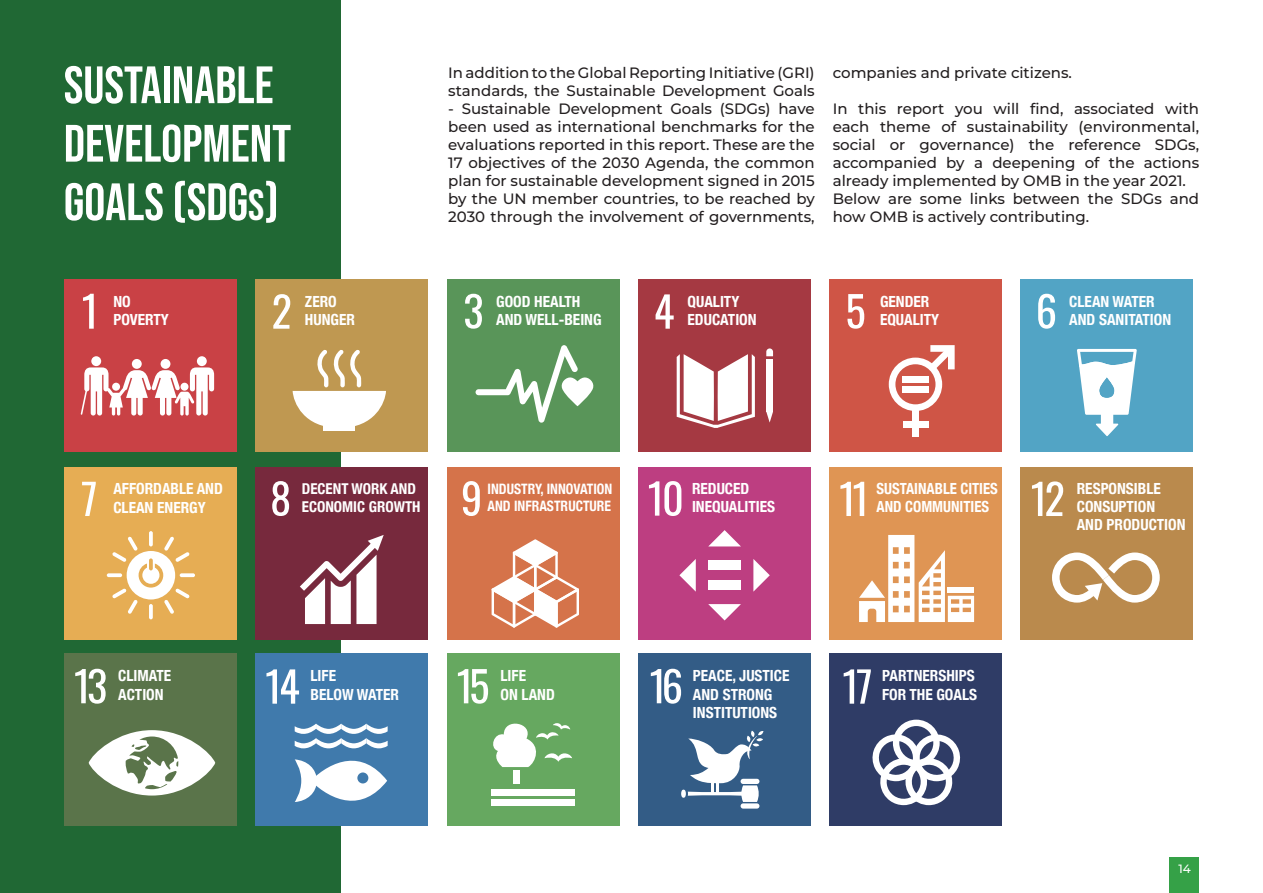
<style>
.page{position:relative;width:1263px;height:893px;background:#fff}
.page>*{position:absolute;margin:0;border:0;box-sizing:border-box;transform-origin:0 0}
.t1{font:52.5px/58.5px "Bebas Neue";color:#fff}
.t2{font:700 condensed 15.3px/18.5px "Helvetica Neue";color:#fff}
.t3{font:700 condensed 15.3px/18.5px "Helvetica Neue";color:#fff;scale:.96 1}
.t4{font:500 15px/18px "Montserrat";color:#231f20}
.t5{font:700 condensed 15px/17.9px "Helvetica Neue";color:#fff}
.t6{font:700 condensed 14.4px/17.2px "Helvetica Neue";color:#fff;scale:.95 1}
.t7{font:500 12px "Montserrat";color:#fff}
.s1{font-size:43.5px}
</style>
<div class="page">
<svg style="left:1170px;top:857px;width:29px;height:36px"></svg>
<div style="left:0;top:0;width:340px;height:893px;background:#206834"></div>
<div style="left:64px;top:279px;width:172px;height:173px;background:#c94145"></div>
<div style="left:255px;top:279px;width:173px;height:173px;background:#bf9851"></div>
<div style="left:447px;top:279px;width:172px;height:173px;background:#599559"></div>
<div style="left:638px;top:279px;width:173px;height:173px;background:#a53942"></div>
<div style="left:829px;top:279px;width:173px;height:173px;background:#cf5546"></div>
<div style="left:1020px;top:279px;width:173px;height:173px;background:#52a4c5"></div>
<div style="left:64px;top:467px;width:172px;height:173px;background:#e6ad54"></div>
<div style="left:255px;top:467px;width:173px;height:173px;background:#77293d"></div>
<div style="left:447px;top:467px;width:172px;height:173px;background:#d5734a"></div>
<div style="left:638px;top:467px;width:173px;height:173px;background:#bd3e81"></div>
<div style="left:829px;top:467px;width:173px;height:173px;background:#df9554"></div>
<div style="left:1020px;top:467px;width:173px;height:173px;background:#ba8a4d"></div>
<div style="left:64px;top:653px;width:172px;height:173px;background:#5a744a"></div>
<div style="left:255px;top:653px;width:173px;height:173px;background:#407aac"></div>
<div style="left:447px;top:653px;width:172px;height:173px;background:#66a860"></div>
<div style="left:638px;top:653px;width:173px;height:173px;background:#335c86"></div>
<div style="left:829px;top:653px;width:173px;height:173px;background:#2f3c66"></div>
<div style="left:903px;top:421px;width:25px;height:7px;background:#fff"></div>
<div style="left:912px;top:408px;width:7px;height:28px;background:#fff"></div>
<svg style="left:889px;top:345px;width:66px;height:66px"></svg>
<div style="left:902px;top:376px;width:26px;height:6px;background:#fff"></div>
<div style="left:902px;top:386px;width:26px;height:7px;background:#fff"></div>
<svg style="left:1052px;top:552px;width:108px;height:51px"></svg>
<svg style="left:872px;top:720px;width:89px;height:85px"></svg>
<div style="left:681px;top:789px;width:5px;height:9px;background:#fff;border-radius:50%"></div>
<div style="left:740px;top:803px;width:19px;height:6px;background:#fff;border-radius:3px"></div>
<svg style="left:688px;top:730px;width:75px;height:72px"></svg>
<div style="left:513px;top:770px;width:7px;height:14px;background:#fff"></div>
<div style="left:491px;top:789px;width:84px;height:6px;background:#fff"></div>
<div style="left:491px;top:799px;width:84px;height:6px;background:#fff"></div>
<svg style="left:493px;top:723px;width:79px;height:44px"></svg>
<svg style="left:295px;top:724px;width:93px;height:78px"></svg>
<svg style="left:89px;top:730px;width:126px;height:65px"></svg>
<svg style="left:859px;top:535px;width:115px;height:87px"></svg>
<div style="left:948px;top:588px;width:26px;height:5px;background:#fff"></div>
<div style="left:708px;top:560px;width:33px;height:10px;background:#fff"></div>
<div style="left:708px;top:581px;width:33px;height:9px;background:#fff"></div>
<svg style="left:709px;top:530px;width:32px;height:16px"></svg>
<svg style="left:679px;top:559px;width:17px;height:33px"></svg>
<svg style="left:708px;top:604px;width:33px;height:16px"></svg>
<svg style="left:753px;top:559px;width:17px;height:33px"></svg>
<svg style="left:492px;top:539px;width:87px;height:89px"></svg>
<svg style="left:300px;top:535px;width:84px;height:89px"></svg>
<svg style="left:1077px;top:349px;width:60px;height:87px"></svg>
<svg style="left:149px;top:531px;width:4px;height:15px"></svg>
<svg style="left:107px;top:573px;width:15px;height:4px"></svg>
<svg style="left:149px;top:604px;width:4px;height:15px"></svg>
<svg style="left:180px;top:573px;width:15px;height:4px"></svg>
<svg style="left:112px;top:536px;width:78px;height:78px"></svg>
<svg style="left:677px;top:354px;width:78px;height:74px"></svg>
<div style="left:766px;top:359px;width:7px;height:53px;background:#fff"></div>
<svg style="left:766px;top:412px;width:7px;height:11px"></svg>
<svg style="left:766px;top:348px;width:7px;height:8px"></svg>
<svg style="left:475px;top:345px;width:119px;height:78px"></svg>
<div style="left:323px;top:418px;width:32px;height:13px;background:#fff"></div>
<svg style="left:293px;top:350px;width:93px;height:76px"></svg>
<div style="left:91px;top:356px;width:10px;height:10px;background:#fff;border-radius:50%"></div>
<div style="left:132px;top:359px;width:10px;height:10px;background:#fff;border-radius:50%"></div>
<div style="left:161px;top:359px;width:9px;height:10px;background:#fff;border-radius:50%"></div>
<div style="left:197px;top:356px;width:10px;height:10px;background:#fff;border-radius:50%"></div>
<svg style="left:81px;top:367px;width:133px;height:49px"></svg>
<svg style="left:83px;top:294px;width:11px;height:35px"></svg>
<svg style="left:273px;top:294px;width:17px;height:35px"></svg>
<svg style="left:465px;top:294px;width:17px;height:35px"></svg>
<svg style="left:655px;top:294px;width:19px;height:35px"></svg>
<svg style="left:847px;top:294px;width:17px;height:35px"></svg>
<svg style="left:1038px;top:294px;width:17px;height:35px"></svg>
<svg style="left:82px;top:482px;width:14px;height:34px"></svg>
<svg style="left:272px;top:481px;width:17px;height:35px"></svg>
<svg style="left:463px;top:481px;width:17px;height:35px"></svg>
<svg style="left:649px;top:481px;width:32px;height:35px"></svg>
<svg style="left:840px;top:482px;width:24px;height:34px"></svg>
<svg style="left:1032px;top:481px;width:31px;height:35px"></svg>
<svg style="left:75px;top:669px;width:31px;height:35px"></svg>
<svg style="left:266px;top:669px;width:33px;height:35px"></svg>
<svg style="left:458px;top:669px;width:30px;height:35px"></svg>
<svg style="left:651px;top:669px;width:30px;height:35px"></svg>
<svg style="left:844px;top:669px;width:27px;height:35px"></svg>
<h1 class="t1" style="left:64px;top:55px;width:229px">SUSTAINABLE<br>DEVELOPMENT<br>GOALS (SDG<span class="s1">S</span>)</h1>
<p class="t4" style="left:448px;top:64px;width:368px">In addition to the Global Reporting Initiative (GRI) standards, the Sustainable Development Goals</p>
<p class="t4" style="left:448px;top:100px;width:368px;text-align:justify">- Sustainable Development Goals (SDGs) have been used as international benchmarks for the evaluations reported in this report. These are the 17 objectives of the 2030 Agenda, the common plan for sustainable development signed in 2015 by the UN member countries, to be reached by 2030 through the involvement of governments,</p>
<p class="t4" style="left:833px;top:64px;width:241px">companies and private citizens.</p>
<p class="t4" style="left:833px;top:100px;width:368px">In this report you will find, associated with each theme of sustainability (environmental, social or governance) the reference SDGs, accompanied by a deepening of the actions already implemented by OMB in the year 2021.<br>Below are some links between the SDGs and how OMB is actively contributing.</p>
<p class="t2" style="left:113px;top:291px;width:57px">NO<br>POVERTY</p>
<p class="t2" style="left:113px;top:479px;width:111px">AFFORDABLE AND<br>CLEAN ENERGY</p>
<p class="t2" style="left:305px;top:291px;width:52px">ZERO<br>HUNGER</p>
<p class="t2" style="left:496px;top:291px;width:107px">GOOD HEALTH<br>AND WELL-BEING</p>
<p class="t2" style="left:688px;top:291px;width:71px">QUALITY<br>EDUCATION</p>
<p class="t2" style="left:880px;top:291px;width:61px">GENDER<br>EQUALITY</p>
<p class="t2" style="left:1069px;top:291px;width:103px">CLEAN WATER<br>AND SANITATION</p>
<p class="t5" style="left:302px;top:479px;width:120px">DECENT WORK AND<br>ECONOMIC GROWTH</p>
<p class="t6" style="left:488px;top:479px;width:133px">INDUSTRY, INNOVATION<br>AND INFRASTRUCTURE</p>
<p class="t2" style="left:692px;top:478px;width:85px">REDUCED<br>INEQUALITIES</p>
<p class="t3" style="left:876px;top:478px;width:128px">SUSTAINABLE CITIES<br>AND COMMUNITIES</p>
<p class="t2" style="left:1077px;top:478px;width:110px">RESPONSIBLE<br>CONSUPTION<br>AND PRODUCTION</p>
<p class="t2" style="left:118px;top:665px;width:55px">CLIMATE<br>ACTION</p>
<p class="t2" style="left:310px;top:665px;width:90px">LIFE<br>BELOW WATER</p>
<p class="t2" style="left:500px;top:665px;width:56px">LIFE<br>ON LAND</p>
<p class="t2" style="left:693px;top:665px;width:98px">PEACE, JUSTICE<br>AND STRONG<br>INSTITUTIONS</p>
<p class="t2" style="left:882px;top:665px;width:96px">PARTNERSHIPS<br>FOR THE GOALS</p>
<p class="t7" style="left:1178px;top:860px;width:14px">14</p>
</div>
